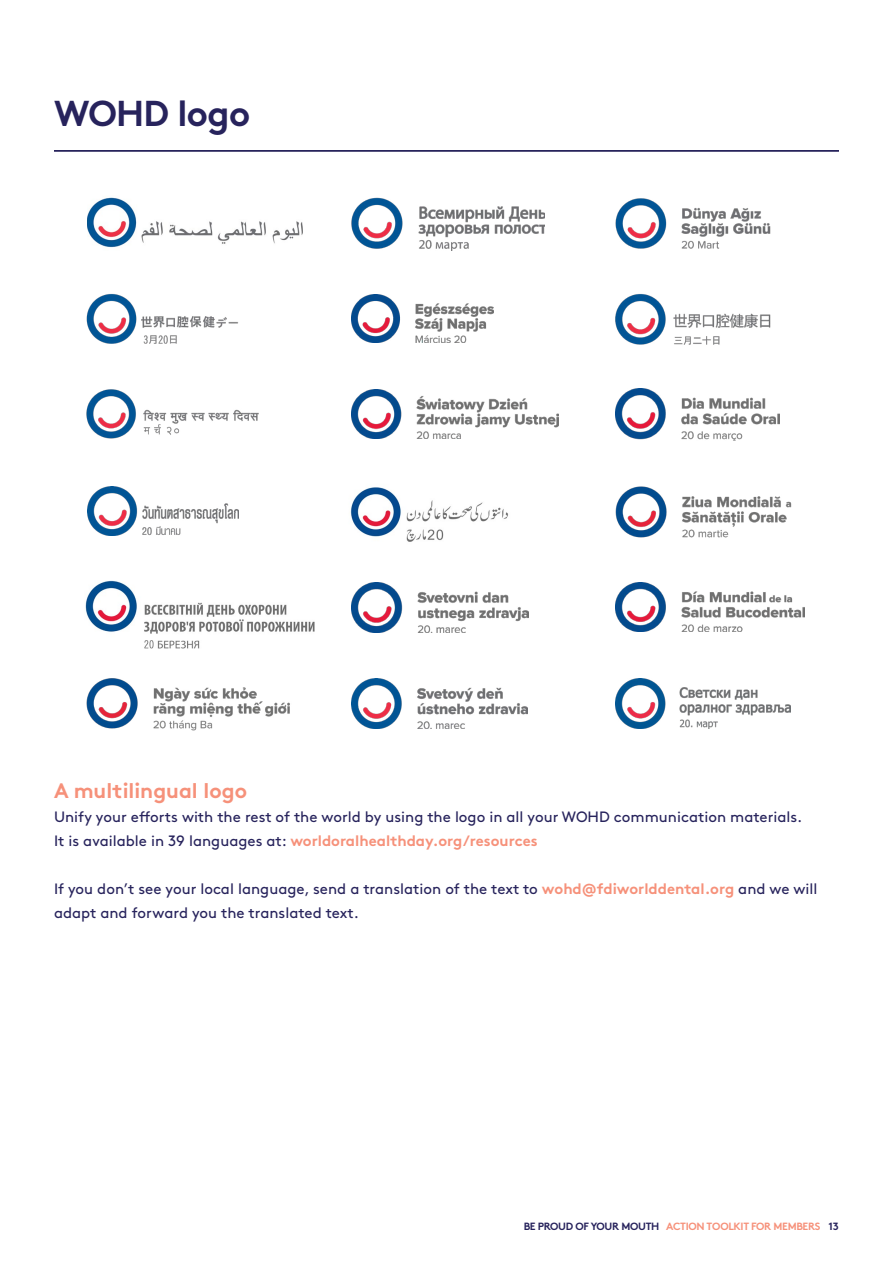
<style>
.page{position:relative;width:893px;height:1263px;background:#fff}
.page>*{position:absolute;margin:0;border:0;box-sizing:border-box;transform-origin:0 0}
.t1{font:700 36px "Brown";letter-spacing:-.02em;color:#27235c}
.t2{font:700 21px "Brown";color:#f6917a}
.t3{font:15px/24px "Brown";color:#27235c}
.t4{font:700 10.5px "Brown";letter-spacing:-.03em;color:#f6917a}
.s1{font-weight:700;color:#f6917a}
.s2{color:#27235c}
</style>
<div class="page">
<hr style="left:54px;top:150px;width:785px;height:2px;background:#27235c">
<img style="left:87px;top:197px;width:216px;height:51px">
<img style="left:351px;top:197px;width:193px;height:54px">
<img style="left:351px;top:295px;width:142px;height:48px">
<img style="left:351px;top:390px;width:207px;height:49px">
<img style="left:616px;top:389px;width:164px;height:51px">
<img style="left:616px;top:486px;width:176px;height:52px">
<img style="left:350px;top:487px;width:158px;height:55px">
<img style="left:87px;top:486px;width:152px;height:49px">
<img style="left:86px;top:389px;width:173px;height:50px">
<img style="left:85px;top:581px;width:230px;height:68px">
<img style="left:351px;top:583px;width:177px;height:50px">
<img style="left:616px;top:582px;width:189px;height:50px">
<img style="left:616px;top:678px;width:175px;height:50px">
<img style="left:86px;top:294px;width:153px;height:50px">
<img style="left:86px;top:678px;width:204px;height:53px">
<img style="left:615px;top:198px;width:156px;height:51px">
<img style="left:351px;top:679px;width:177px;height:49px">
<img style="left:615px;top:294px;width:156px;height:51px">
<h1 class="t1" style="left:54px;top:84px;width:198px">WOHD logo</h1>
<h2 class="t2" style="left:54px;top:774px;width:195px">A multilingual logo</h2>
<p class="t3" style="left:54px;top:804px;width:750px">Unify your efforts with the rest of the world by using the logo in all your WOHD communication materials.<br>It is available in 39 languages at: <span class="s1">worldoralhealthday.org/resources</span></p>
<p class="t3" style="left:54px;top:876px;width:765px">If you don’t see your local language, send a translation of the text to <span class="s1">wohd@fdiworlddental.org</span> and we will adapt and forward you the translated text.</p>
<p class="t4" style="left:524px;top:1217px;width:317px"><span class="s2">BE PROUD OF YOUR MOUTH</span> ACTION TOOLKIT FOR MEMBERS <span class="s2">13</span></p>
</div>
